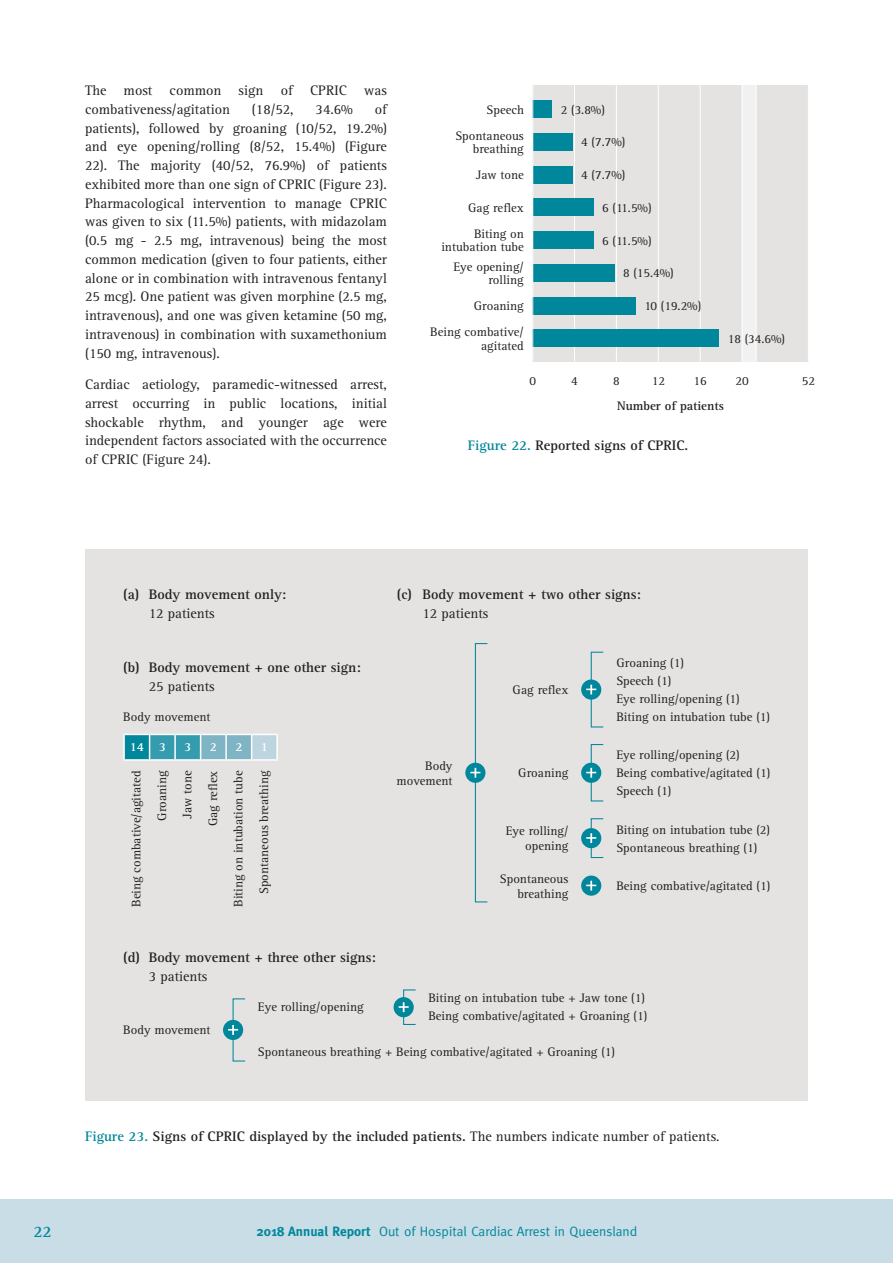
<style>
.page{position:relative;width:893px;height:1263px;background:#fff}
.page>*{position:absolute;margin:0;border:0;box-sizing:border-box;transform-origin:0 0}
.t1{font:700 16.5px "Rotis Serif";color:#00879c}
.t2{font:14.25px/18.8px "Rotis Serif";color:#231f20;text-align:justify}
.t3{font:700 14.25px "Rotis Serif";color:#231f20}
.t4{font:13.5px "Meta";color:#00879c}
.t5{font:12.75px/18px "Rotis Serif";color:#231f20;text-align:right}
.t6{font:700 12.75px "Rotis Serif";color:#231f20}
.t7{font:700 12.75px "Rotis Serif";color:#fff}
.s1{color:#00879c}
.s2{font-weight:400}
.s3{font-weight:700}
</style>
<div class="page">
<div style="left:0;top:1199px;width:893px;height:64px;background:#c8dde5"></div>
<div style="left:732px;top:85px;width:53px;height:276px;background:#f0f1f0"></div>
<div style="left:533px;top:85px;width:209px;height:276px;background:#e4e3e2"></div>
<div style="left:756px;top:85px;width:52px;height:276px;background:#e4e3e2"></div>
<hr style="left:700px;top:85px;width:1px;height:276px;background:#fff">
<hr style="left:658px;top:85px;width:1px;height:276px;background:#fff">
<hr style="left:616px;top:85px;width:1px;height:276px;background:#fff">
<hr style="left:574px;top:85px;width:1px;height:276px;background:#fff">
<hr style="left:742px;top:85px;width:1px;height:276px;background:#fff">
<hr style="left:756px;top:85px;width:1px;height:276px;background:#fff">
<div style="left:533px;top:297px;width:103px;height:17px;background:#00879c"></div>
<div style="left:533px;top:330px;width:186px;height:17px;background:#00879c"></div>
<div style="left:533px;top:101px;width:19px;height:17px;background:#00879c"></div>
<div style="left:533px;top:133px;width:40px;height:17px;background:#00879c"></div>
<div style="left:533px;top:166px;width:40px;height:17px;background:#00879c"></div>
<div style="left:533px;top:199px;width:61px;height:17px;background:#00879c"></div>
<div style="left:533px;top:232px;width:61px;height:17px;background:#00879c"></div>
<div style="left:533px;top:264px;width:81px;height:17px;background:#00879c"></div>
<div style="left:85px;top:550px;width:723px;height:551px;background:#e4e3e2"></div>
<div style="left:403px;top:989px;width:13px;height:36px;border:1px solid #00879c"></div>
<div style="left:394px;top:997px;width:20px;height:20px;background:#00879c;border-radius:50%"></div>
<svg style="left:399px;top:1002px;width:10px;height:10px"></svg>
<div style="left:223px;top:1020px;width:20px;height:20px;background:#00879c;border-radius:50%"></div>
<svg style="left:228px;top:1025px;width:10px;height:10px"></svg>
<hr style="left:276px;top:734px;width:2px;height:27px;background:#fff">
<svg style="left:125px;top:734px;width:151px;height:27px;background:#72b5c3"></svg>
<hr style="left:125px;top:759px;width:24px;height:2px;background:#fff">
<hr style="left:123px;top:734px;width:2px;height:27px;background:#fff">
<div style="left:591px;top:652px;width:13px;height:75px;border:1px solid #00879c"></div>
<div style="left:581px;top:679px;width:20px;height:21px;background:#00879c;border-radius:50%"></div>
<svg style="left:586px;top:685px;width:10px;height:9px"></svg>
<div style="left:591px;top:744px;width:13px;height:57px;border:1px solid #00879c"></div>
<div style="left:581px;top:763px;width:20px;height:20px;background:#00879c;border-radius:50%"></div>
<svg style="left:586px;top:768px;width:10px;height:10px"></svg>
<div style="left:591px;top:818px;width:13px;height:40px;border:1px solid #00879c"></div>
<div style="left:581px;top:828px;width:20px;height:20px;background:#00879c;border-radius:50%"></div>
<svg style="left:586px;top:833px;width:10px;height:10px"></svg>
<div style="left:581px;top:875px;width:20px;height:21px;background:#00879c;border-radius:50%"></div>
<svg style="left:586px;top:881px;width:10px;height:9px"></svg>
<div style="left:475px;top:643px;width:13px;height:259px;border:1px solid #00879c"></div>
<div style="left:465px;top:763px;width:20px;height:20px;background:#00879c;border-radius:50%"></div>
<svg style="left:470px;top:768px;width:10px;height:10px"></svg>
<p class="t2" style="left:85px;top:81px;width:303px">The most common sign of CPRIC was combativeness/agitation</p>
<p class="t2" style="left:252px;top:100px;width:43px">(18/52,</p>
<p class="t2" style="left:316px;top:100px;width:39px">34.6%</p>
<p class="t2" style="left:85px;top:100px;width:303px;text-indent:290px">of patients), followed by groaning (10/52, 19.2%) and eye opening/rolling (8/52, 15.4%) (Figure 22). The majority (40/52, 76.9%) of patients exhibited more than one sign of CPRIC (Figure 23).<br>Pharmacological intervention to manage CPRIC was given to six (11.5%) patients, with midazolam (0.5 mg - 2.5 mg, intravenous) being the most common medication (given to four patients, either alone or in combination with intravenous fentanyl 25 mcg). One patient was given morphine (2.5 mg, intravenous), and one was given ketamine (50 mg, intravenous) in combination with suxamethonium (150 mg, intravenous).</p>
<p class="t2" style="left:85px;top:375px;width:303px">Cardiac aetiology, paramedic-witnessed arrest, arrest occurring in public locations, initial shockable rhythm, and younger age were independent factors associated with the occurrence of CPRIC (Figure 24).</p>
<p class="t5" style="left:486px;top:101px;width:39px">Speech</p>
<p class="t5" style="left:561px;top:101px;width:46px">2 (3.8%)</p>
<p class="t5" style="left:581px;top:134px;width:46px">4 (7.7%)</p>
<p class="t5" style="left:581px;top:166px;width:46px">4 (7.7%)</p>
<p class="t5" style="left:602px;top:199px;width:51px">6 (11.5%)</p>
<p class="t5" style="left:602px;top:232px;width:51px">6 (11.5%)</p>
<p class="t5" style="left:623px;top:265px;width:52px">8 (15.4%)</p>
<p class="t5" style="left:644px;top:297px;width:58px">10 (19.2%)</p>
<p class="t5" style="left:455px;top:129px;width:70px;line-height:13.5px">Spontaneous breathing</p>
<p class="t5" style="left:476px;top:166px;width:49px">Jaw tone</p>
<p class="t5" style="left:468px;top:195px;width:57px;line-height:26px;text-align:center">Gag reflex<br>Biting on</p>
<p class="t5" style="left:441px;top:239px;width:84px">intubation tube</p>
<p class="t5" style="left:453px;top:260px;width:72px;line-height:13.5px">Eye opening/ rolling</p>
<p class="t5" style="left:430px;top:325px;width:95px;line-height:13.5px">Being combative/ agitated</p>
<p class="t5" style="left:474px;top:297px;width:52px">Groaning</p>
<p class="t5" style="left:728px;top:330px;width:59px">18 (34.6%)</p>
<p class="t5" style="left:529px;top:372px;width:8px">0</p>
<p class="t5" style="left:571px;top:372px;width:8px">4</p>
<p class="t5" style="left:613px;top:372px;width:8px">8</p>
<p class="t5" style="left:652px;top:372px;width:15px">12</p>
<p class="t5" style="left:694px;top:372px;width:15px">16</p>
<p class="t5" style="left:735px;top:372px;width:15px">20</p>
<p class="t5" style="left:802px;top:372px;width:15px">52</p>
<p class="t6" style="left:617px;top:398px;width:108px">Number of patients</p>
<p class="t3" style="left:468px;top:437px;width:222px"><span class="s1">Figure 22.</span> Reported signs of CPRIC.</p>
<p class="t3" style="left:123px;top:586px;width:165px">(a) Body movement only:</p>
<p class="t2" style="left:149px;top:604px;width:68px">12 patients</p>
<p class="t3" style="left:123px;top:659px;width:239px">(b) Body movement + one other sign:</p>
<p class="t2" style="left:149px;top:677px;width:68px">25 patients</p>
<p class="t5" style="left:123px;top:708px;width:89px">Body movement</p>
<p class="t7" style="left:130px;top:739px;width:16px">14</p>
<p class="t5" style="left:128px;top:907px;width:138px;rotate:-90deg">Being combative/agitated</p>
<p class="t7" style="left:159px;top:739px;width:9px">3</p>
<p class="t5" style="left:153px;top:821px;width:52px;rotate:-90deg">Groaning</p>
<p class="t7" style="left:184px;top:739px;width:9px">3</p>
<p class="t5" style="left:179px;top:818px;width:49px;rotate:-90deg">Jaw tone</p>
<p class="t7" style="left:210px;top:739px;width:9px">2</p>
<p class="t5" style="left:204px;top:826px;width:57px;rotate:-90deg">Gag reflex</p>
<p class="t7" style="left:235px;top:739px;width:9px">2</p>
<p class="t5" style="left:230px;top:907px;width:138px;rotate:-90deg">Biting on intubation tube</p>
<p class="t7" style="left:261px;top:739px;width:9px">1</p>
<p class="t5" style="left:255px;top:894px;width:125px;rotate:-90deg">Spontaneous breathing</p>
<p class="t3" style="left:397px;top:586px;width:246px">(c) Body movement + two other signs:</p>
<p class="t2" style="left:422px;top:604px;width:68px">12 patients</p>
<p class="t5" style="left:397px;top:758px;width:58px;line-height:15px">Body movement</p>
<p class="t5" style="left:513px;top:681px;width:57px">Gag reflex</p>
<p class="t5" style="left:518px;top:764px;width:52px">Groaning</p>
<p class="t5" style="left:506px;top:824px;width:64px;line-height:15px">Eye rolling/ opening</p>
<p class="t5" style="left:500px;top:871px;width:70px;line-height:15px">Spontaneous breathing</p>
<p class="t5" style="left:616px;top:654px;width:155px;text-align:left">Groaning (1)<br>Speech (1)<br>Eye rolling/opening (1)<br>Biting on intubation tube (1)</p>
<p class="t5" style="left:616px;top:746px;width:155px;text-align:left">Eye rolling/opening (2)<br>Being combative/agitated (1)<br>Speech (1)</p>
<p class="t5" style="left:616px;top:821px;width:155px;text-align:left">Biting on intubation tube (2)<br>Spontaneous breathing (1)</p>
<p class="t5" style="left:616px;top:877px;width:155px">Being combative/agitated (1)</p>
<p class="t3" style="left:123px;top:949px;width:254px">(d) Body movement + three other signs:</p>
<p class="t2" style="left:149px;top:967px;width:60px">3 patients</p>
<p class="t5" style="left:258px;top:998px;width:107px">Eye rolling/opening</p>
<p class="t5" style="left:428px;top:989px;width:220px;text-align:left">Biting on intubation tube + Jaw tone (1)<br>Being combative/agitated + Groaning (1)</p>
<p class="t5" style="left:123px;top:1021px;width:89px">Body movement</p>
<p class="t5" style="left:258px;top:1043px;width:359px">Spontaneous breathing + Being combative/agitated + Groaning (1)</p>
<p class="t3" style="left:85px;top:1128px;width:636px"><span class="s1">Figure 23.</span> Signs of CPRIC displayed by the included patients. <span class="s2">The numbers indicate number of patients.</span></p>
<p class="t1" style="left:33px;top:1222px;width:20px">22</p>
<p class="t4" style="left:257px;top:1224px;width:382px"><span class="s3">2018 Annual Report</span> Out of Hospital Cardiac Arrest in Queensland</p>
</div>
